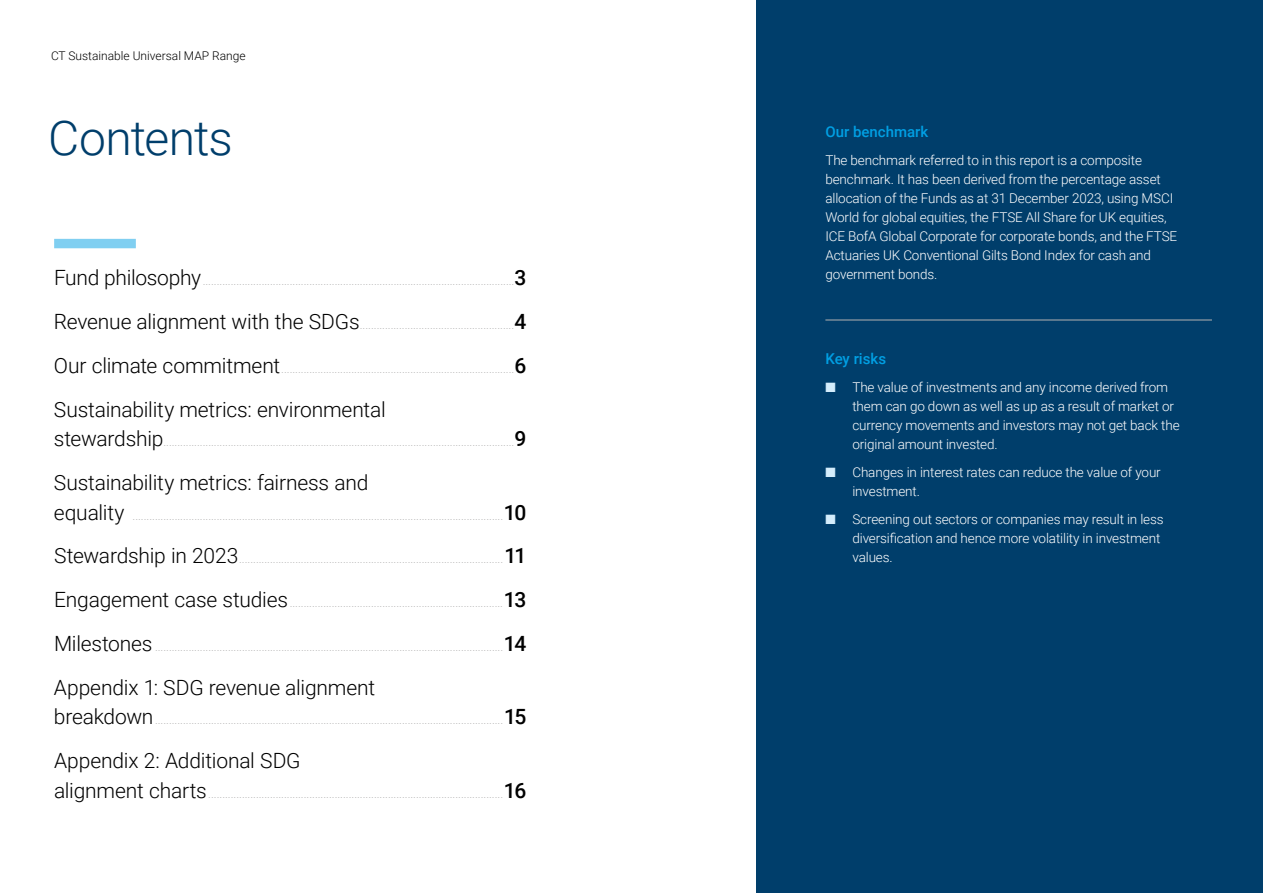
<style>
.page{position:relative;width:1263px;height:893px;background:#fff}
.page>*{position:absolute;margin:0;border:0;box-sizing:border-box;transform-origin:0 0}
.t1{font:300 48px "Roboto";letter-spacing:-.02em;color:#003e6b}
.t2{font:300 21px "Roboto";letter-spacing:-.01em;color:#000}
.t3{font:500 15px "Roboto";color:#009fe3}
.t4{font:300 13.5px/18.9px "Roboto";letter-spacing:-.01em;color:#fff}
.t5{font:300 12px "Roboto";color:#b3b2b2}
.t6{font:300 12px "Roboto";color:#000}
.s1{font-size:21px;color:#000}
.s2{font-weight:500;font-size:21px;color:#000}
.s3{color:#d4edfc}
</style>
<div class="page">
<div style="left:757px;top:0;width:506px;height:893px;background:#003e6b"></div>
<hr style="left:825px;top:320px;width:387px;height:1px;background:#b3b2b2">
<div style="left:54px;top:239px;width:82px;height:9px;background:#80cff1"></div>
<p class="t6" style="left:51px;top:47px;width:196px">CT Sustainable Universal MAP Range</p>
<h1 class="t1" style="left:48px;top:104px;width:186px">Contents</h1>
<p class="t5" style="left:54px;top:273px;width:474px"><span class="s1">Fund philosophy</span>...............................................................................................................<span class="s2">3</span></p>
<p class="t5" style="left:54px;top:316px;width:474px"><span class="s1">Revenue alignment with the SDGs</span>.......................................................<span class="s2">4</span></p>
<p class="t5" style="left:54px;top:360px;width:474px"><span class="s1">Our climate commitment</span>...................................................................................<span class="s2">6</span></p>
<h2 class="t2" style="left:54px;top:395px;width:333px">Sustainability metrics: environmental</h2>
<p class="t5" style="left:54px;top:434px;width:474px"><span class="s1">stewardship</span>.............................................................................................................................<span class="s2">9</span></p>
<h2 class="t2" style="left:54px;top:468px;width:316px">Sustainability metrics: fairness and</h2>
<p class="t5" style="left:54px;top:507px;width:474px"><span class="s1">equality</span> ....................................................................................................................................<span class="s2">10</span></p>
<p class="t5" style="left:54px;top:551px;width:474px"><span class="s1">Stewardship in 2023</span>..............................................................................................<span class="s2">11</span></p>
<p class="t5" style="left:54px;top:595px;width:474px"><span class="s1">Engagement case studies</span>............................................................................<span class="s2">13</span></p>
<p class="t5" style="left:54px;top:638px;width:474px"><span class="s1">Milestones</span> ............................................................................................................................<span class="s2">14</span></p>
<h2 class="t2" style="left:54px;top:673px;width:323px">Appendix 1: SDG revenue alignment</h2>
<p class="t5" style="left:54px;top:712px;width:474px"><span class="s1">breakdown</span>............................................................................................................................<span class="s2">15</span></p>
<h2 class="t2" style="left:54px;top:746px;width:248px">Appendix 2: Additional SDG</h2>
<p class="t5" style="left:54px;top:785px;width:474px"><span class="s1">alignment charts</span>.........................................................................................................<span class="s2">16</span></p>
<p class="t3" style="left:825px;top:121px;width:104px">Our benchmark</p>
<p class="t4" style="left:825px;top:150px;width:353px">The benchmark referred to in this report is a composite benchmark. It has been derived from the percentage asset allocation of the Funds as at 31 December 2023, using MSCI World for global equities, the FTSE All Share for UK equities, ICE BofA Global Corporate for corporate bonds, and the FTSE Actuaries UK Conventional Gilts Bond Index for cash and government bonds.</p>
<p class="t3" style="left:825px;top:348px;width:62px">Key risks</p>
<p class="t4" style="left:852px;top:377px;width:329px;text-indent:-27px"><span class="s3">■</span> The value of investments and any income derived from them can go down as well as up as a result of market or currency movements and investors may not get back the original amount invested.</p>
<p class="t4" style="left:852px;top:462px;width:310px;text-indent:-27px"><span class="s3">■</span> Changes in interest rates can reduce the value of your investment.</p>
<p class="t4" style="left:852px;top:510px;width:313px;text-indent:-27px"><span class="s3">■</span> Screening out sectors or companies may result in less diversification and hence more volatility in investment values.</p>
</div>
